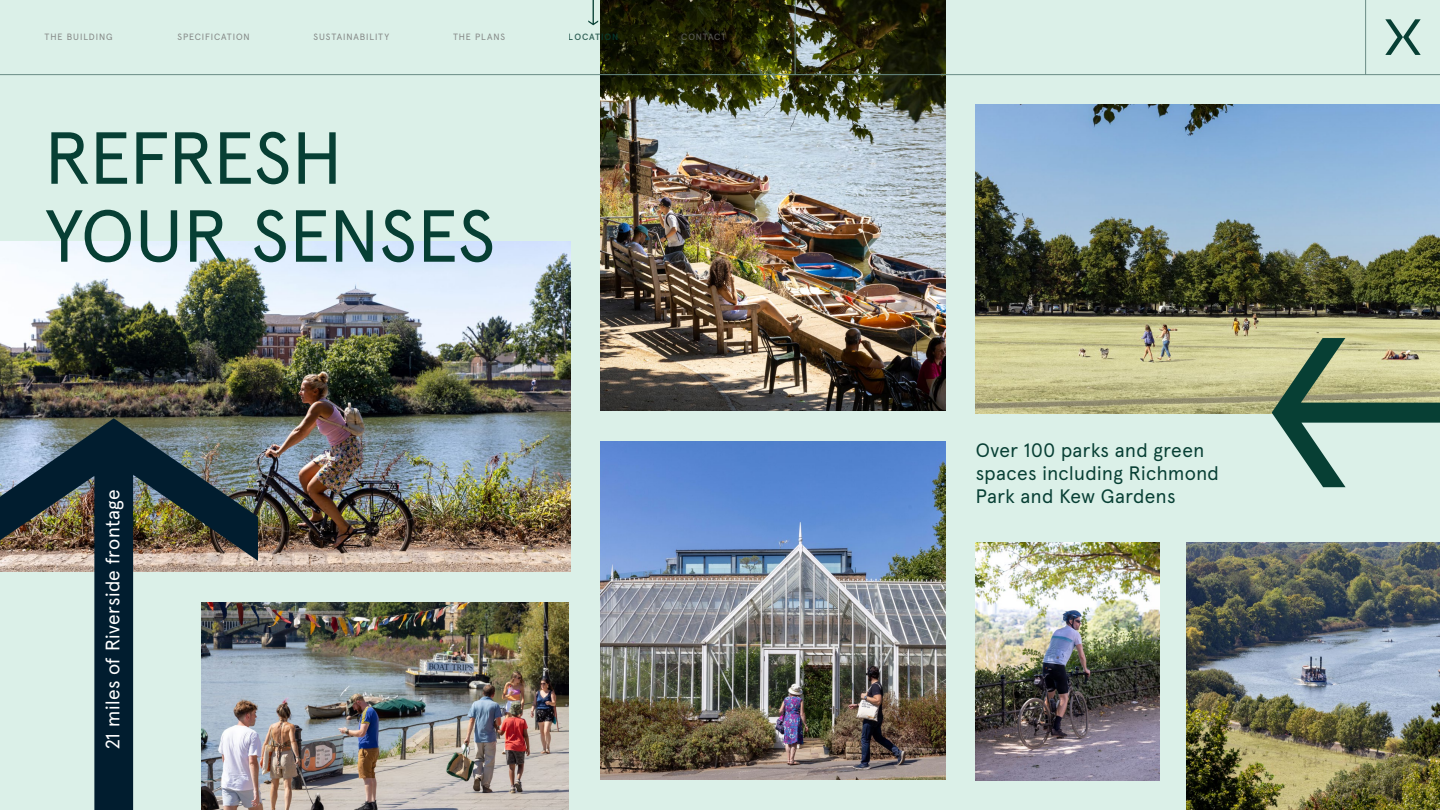
<style>
.page{position:relative;width:1440px;height:810px;background:#dbf0e8}
.page>*{position:absolute;margin:0;border:0;box-sizing:border-box;transform-origin:0 0}
.t1{font:73.5px/78px "Apercu Pro";letter-spacing:-.005em;color:#073f34}
.t2{font:19.5px/23.4px "Apercu Pro";letter-spacing:.02em;color:#073f34}
.t3{font:19.5px "Apercu Pro";letter-spacing:.015em;color:#fff}
.t4{font:9.07px "Apercu Pro";letter-spacing:.095em;color:#706f6f}
.t5{font:500 9.07px "Apercu Pro";letter-spacing:.09em;color:#073f34}
</style>
<div class="page">
<img style="left:601px;top:0;width:344px;height:411px">
<img style="left:0;top:241px;width:570px;height:331px">
<hr style="left:0;top:74px;width:1440px;height:1px;background:#6a8c85">
<hr style="left:1365px;top:0;width:1px;height:75px;background:#6a8c85">
<svg style="left:1385px;top:19px;width:36px;height:36px"></svg>
<img style="left:0;top:418px;width:258px;height:392px">
<img style="left:601px;top:441px;width:344px;height:338px">
<img style="left:976px;top:105px;width:464px;height:308px">
<svg style="left:1272px;top:338px;width:168px;height:149px"></svg>
<img style="left:976px;top:542px;width:184px;height:239px">
<img style="left:1187px;top:542px;width:253px;height:268px">
<svg style="left:588px;top:0;width:10px;height:25px"></svg>
<hr style="left:795px;top:0;width:1px;height:75px;background:#6a8c85">
<img style="left:202px;top:602px;width:367px;height:208px">
<p class="t4" style="left:45px;top:30px;width:70px">THE BUILDING</p>
<p class="t4" style="left:178px;top:30px;width:74px">SPECIFICATION</p>
<p class="t4" style="left:314px;top:30px;width:77px">SUSTAINABILITY</p>
<p class="t4" style="left:453px;top:30px;width:54px">THE PLANS</p>
<p class="t5" style="left:569px;top:30px;width:51px">LOCATION</p>
<p class="t4" style="left:681px;top:30px;width:47px">CONTACT</p>
<h1 class="t1" style="left:45px;top:113px;width:452px">REFRESH<br>YOUR SENSES</h1>
<p class="t3" style="left:98px;top:749px;width:262px;rotate:-90deg">21 miles of Riverside frontage</p>
<p class="t2" style="left:976px;top:437px;width:245px">Over 100 parks and green spaces including Richmond<br>Park and Kew Gardens</p>
</div>
